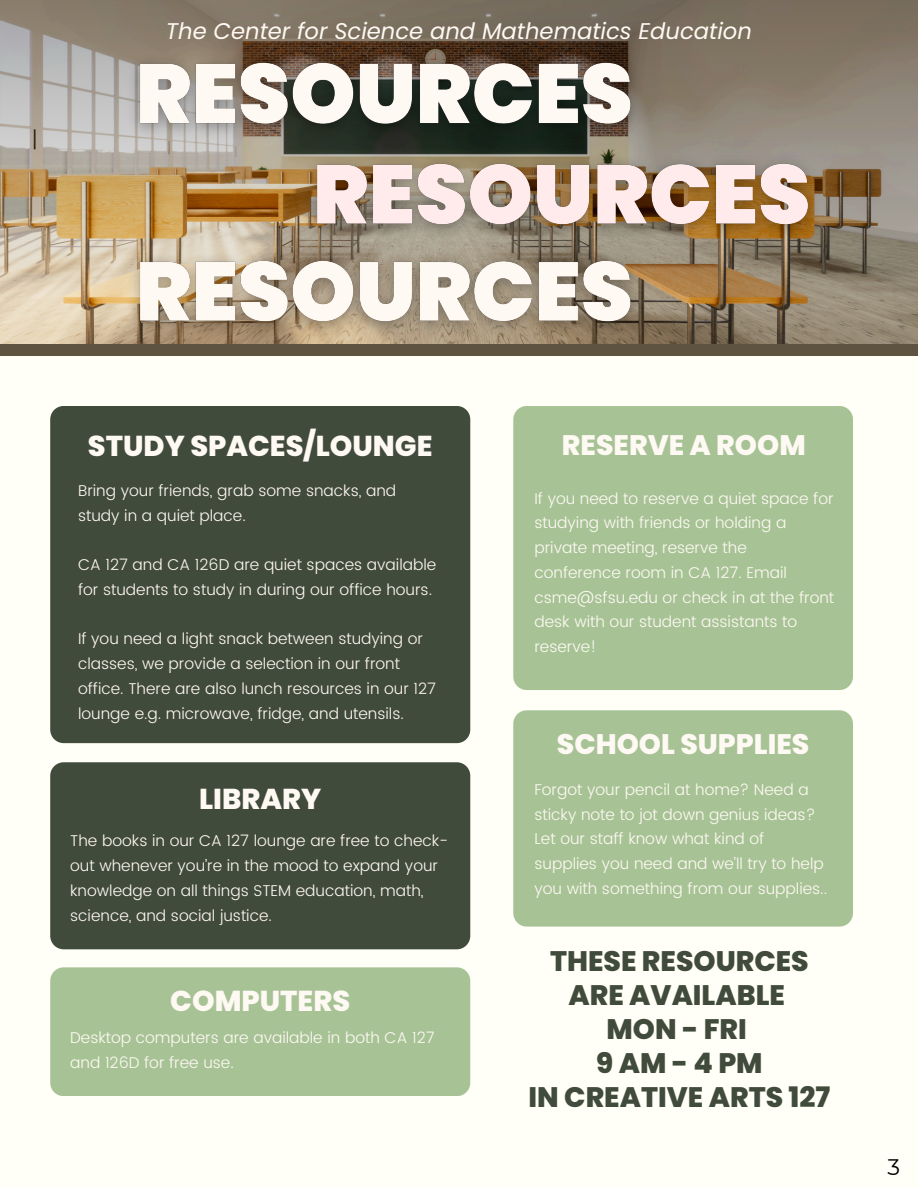
<style>
.page{position:relative;width:918px;height:1188px;background:#fffef7}
.page>*{position:absolute;margin:0;border:0;box-sizing:border-box;transform-origin:0 0}
.t1{font:800 28.8px "Poppins";color:#fff9f3}
.t2{font:800 28.2px/33.9px "Poppins";color:#414b3b;text-align:center}
.t3{font:800 28.2px "Poppins";color:#fff9f3}
.t4{font:italic 22.65px "Poppins";color:#fff9f3}
.t5{font:22.5px "Montserrat";color:#000}
.t6{font:300 15.6px/24.8px "Poppins";color:#fff9f3}
</style>
<div class="page">
<img style="left:0;top:293px;width:918px;height:51px">
<div style="left:50px;top:406px;width:420px;height:337px;background:#414b3b;border-radius:13px"></div>
<div style="left:50px;top:762px;width:420px;height:187px;background:#414b3b;border-radius:13px"></div>
<div style="left:513px;top:710px;width:340px;height:216px;background:#a7c396;border-radius:13px"></div>
<div style="left:50px;top:967px;width:420px;height:129px;background:#a7c396;border-radius:13px"></div>
<svg style="left:0;top:0;width:918px;height:293px;background:#998a74"></svg>
<div style="left:0;top:344px;width:918px;height:11px;background:#5d5340"></div>
<img style="left:120px;top:36px;width:533px;height:117px">
<img style="left:296px;top:135px;width:533px;height:119px">
<img style="left:120px;top:234px;width:533px;height:110px">
<div style="left:513px;top:406px;width:340px;height:284px;background:#a7c396;border-radius:13px"></div>
<h2 class="t4" style="left:166px;top:15px;width:587px">The Center for Science and Mathematics Education</h2>
<h2 class="t1" style="left:88px;top:426px;width:346px">STUDY SPACES/LOUNGE</h2>
<h3 class="t6" style="left:78px;top:478px;width:320px">Bring your friends, grab some snacks, and study in a quiet place.</h3>
<h2 class="t6" style="left:78px;top:552px;width:360px">CA 127 and CA 126D are quiet spaces available for students to study in during our office hours.</h2>
<p class="t6" style="left:78px;top:627px;width:359px">If you need a light snack between studying or classes, we provide a selection in our front office. There are also lunch resources in our 127 lounge e.g. microwave, fridge, and utensils.</p>
<p class="t1" style="left:199px;top:779px;width:124px">LIBRARY</p>
<p class="t6" style="left:70px;top:829px;width:380px">The books in our CA 127 lounge are free to check&shy;out whenever you’re in the mood to expand your knowledge on all things STEM education, math, science, and social justice.</p>
<p class="t1" style="left:170px;top:981px;width:181px">COMPUTERS</p>
<p class="t6" style="left:70px;top:1025px;width:366px">Desktop computers are available in both CA 127 and 126D for free use.</p>
<p class="t3" style="left:562px;top:425px;width:245px">RESERVE A ROOM</p>
<h2 class="t6" style="left:534px;top:486px;width:301px">If you need to reserve a quiet space for studying with friends or holding a private meeting, reserve the conference room in CA 127. Email csme@sfsu.edu or check in at the front desk with our student assistants to reserve!</h2>
<h2 class="t3" style="left:557px;top:725px;width:254px">SCHOOL SUPPLIES</h2>
<p class="t6" style="left:534px;top:777px;width:294px">Forgot your pencil at home? Need a sticky note to jot down genius ideas?<br>Let our staff know what kind of supplies you need and we’ll try to help you with something from our supplies..</p>
<p class="t2" style="left:529px;top:944px;width:303px">THESE RESOURCES<br>ARE AVAILABLE<br>MON - FRI<br>9AM-4PM<br>IN CREATIVE ARTS 127</p>
<h2 class="t5" style="left:887px;top:1153px;width:14px">3</h2>
</div>
